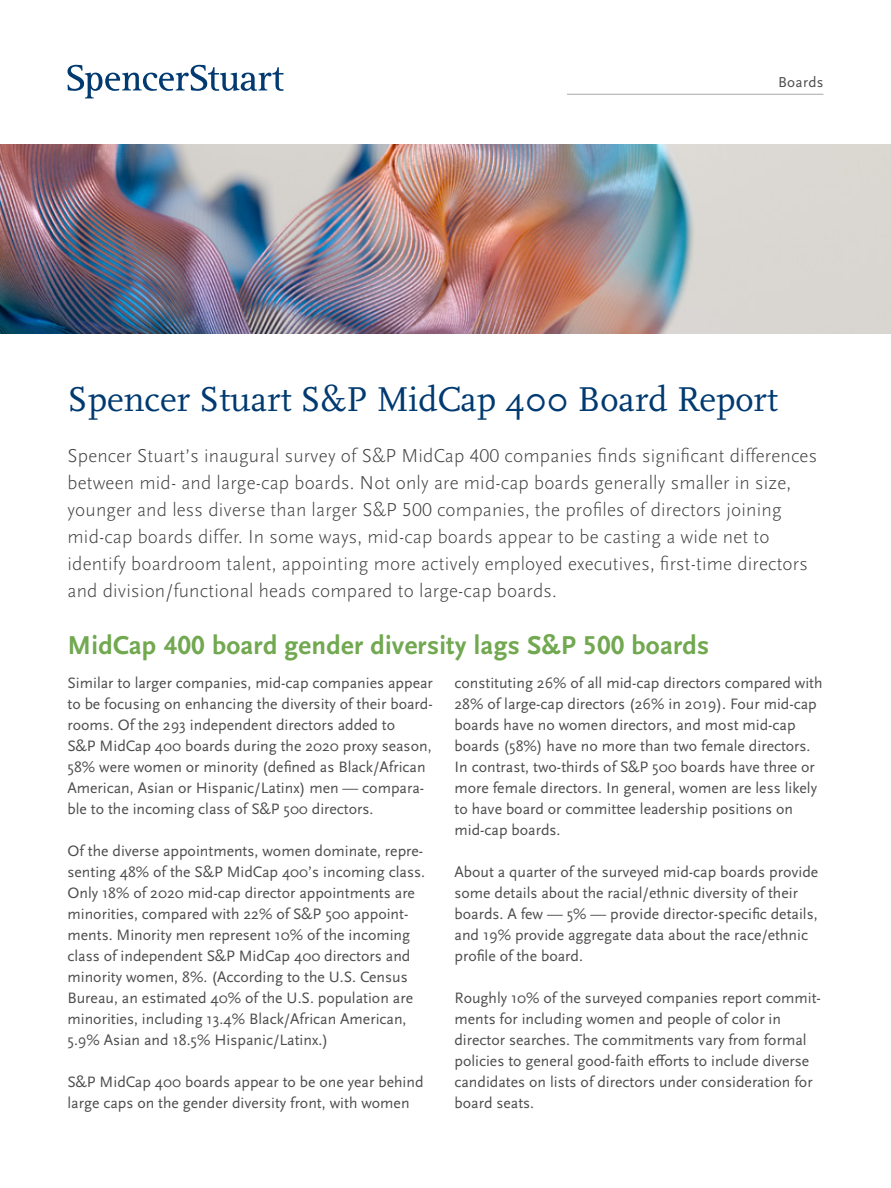
<style>
.page{position:relative;width:891px;height:1188px;background:#fff}
.page>*{position:absolute;margin:0;border:0;box-sizing:border-box;transform-origin:0 0}
.t1{font:36px "Scala Pro";color:#003a70}
.t2{font:700 27px "Scala Sans Pro";letter-spacing:.01em;color:#71a850}
.t3{font:300 19.5px/27px "Scala Sans Pro";letter-spacing:.01em;color:#414042}
.t4{font:15.75px/21px "Scala Sans Pro";color:#4d4d4f}
.t5{font:15px "Scala Sans Pro";letter-spacing:.02em;color:#4d4d4f}
</style>
<div class="page">
<img style="left:0;top:144px;width:891px;height:189px">
<svg style="left:67px;top:65px;width:217px;height:33px"></svg>
<hr style="left:567px;top:94px;width:257px;height:1px;background:#a7a9ac">
<p class="t5" style="left:778px;top:73px;width:47px">Boards</p>
<h1 class="t1" style="left:68px;top:378px;width:712px">Spencer Stuart S&amp;P MidCap 400 Board Report</h1>
<p class="t3" style="left:67px;top:442px;width:751px">Spencer Stuart’s inaugural survey of S&amp;P MidCap 400 companies finds significant differences between mid- and large-cap boards. Not only are mid-cap boards generally smaller in size, younger and less diverse than larger S&amp;P 500 companies, the profiles of directors joining mid-cap boards differ. In some ways, mid-cap boards appear to be casting a wide net to identify boardroom talent, appointing more actively employed executives, first-time directors and division/functional heads compared to large-cap boards.</p>
<h2 class="t2" style="left:67px;top:629px;width:643px">MidCap 400 board gender diversity lags S&amp;P 500 boards</h2>
<p class="t4" style="left:67px;top:672px;width:367px">Similar to larger companies, mid-cap companies appear to be focusing on enhancing the diversity of their board&shy;rooms. Of the 293 independent directors added to<br>S&amp;P MidCap 400 boards during the 2020 proxy season, 58% were women or minority (defined as Black/African American, Asian or Hispanic/Latinx) men — compara&shy;ble to the incoming class of S&amp;P 500 directors.</p>
<p class="t4" style="left:67px;top:840px;width:359px">Of the diverse appointments, women dominate, repre&shy;senting 48% of the S&amp;P MidCap 400’s incoming class.<br>Only 18% of 2020 mid-cap director appointments are minorities, compared with 22% of S&amp;P 500 appoint&shy;ments. Minority men represent 10% of the incoming class of independent S&amp;P MidCap 400 directors and minority women, 8%. (According to the U.S. Census Bureau, an estimated 40% of the U.S. population are minorities, including 13.4% Black/African American, 5.9% Asian and 18.5% Hispanic/Latinx.)</p>
<p class="t4" style="left:67px;top:1071px;width:357px">S&amp;P MidCap 400 boards appear to be one year behind large caps on the gender diversity front, with women</p>
<p class="t4" style="left:455px;top:672px;width:370px">constituting 26% of all mid-cap directors compared with 28% of large-cap directors (26% in 2019). Four mid-cap boards have no women directors, and most mid-cap boards (58%) have no more than two female directors.<br>In contrast, two-thirds of S&amp;P 500 boards have three or more female directors. In general, women are less likely to have board or committee leadership positions on mid-cap boards.</p>
<p class="t4" style="left:455px;top:861px;width:365px">About a quarter of the surveyed mid-cap boards provide some details about the racial/ethnic diversity of their boards. A few — 5% — provide director-specific details, and 19% provide aggregate data about the race/ethnic profile of the board.</p>
<p class="t4" style="left:455px;top:987px;width:368px">Roughly 10% of the surveyed companies report commit&shy;ments for including women and people of color in director searches. The commitments vary from formal policies to general good-faith efforts to include diverse candidates on lists of directors under consideration for board seats.</p>
</div>
